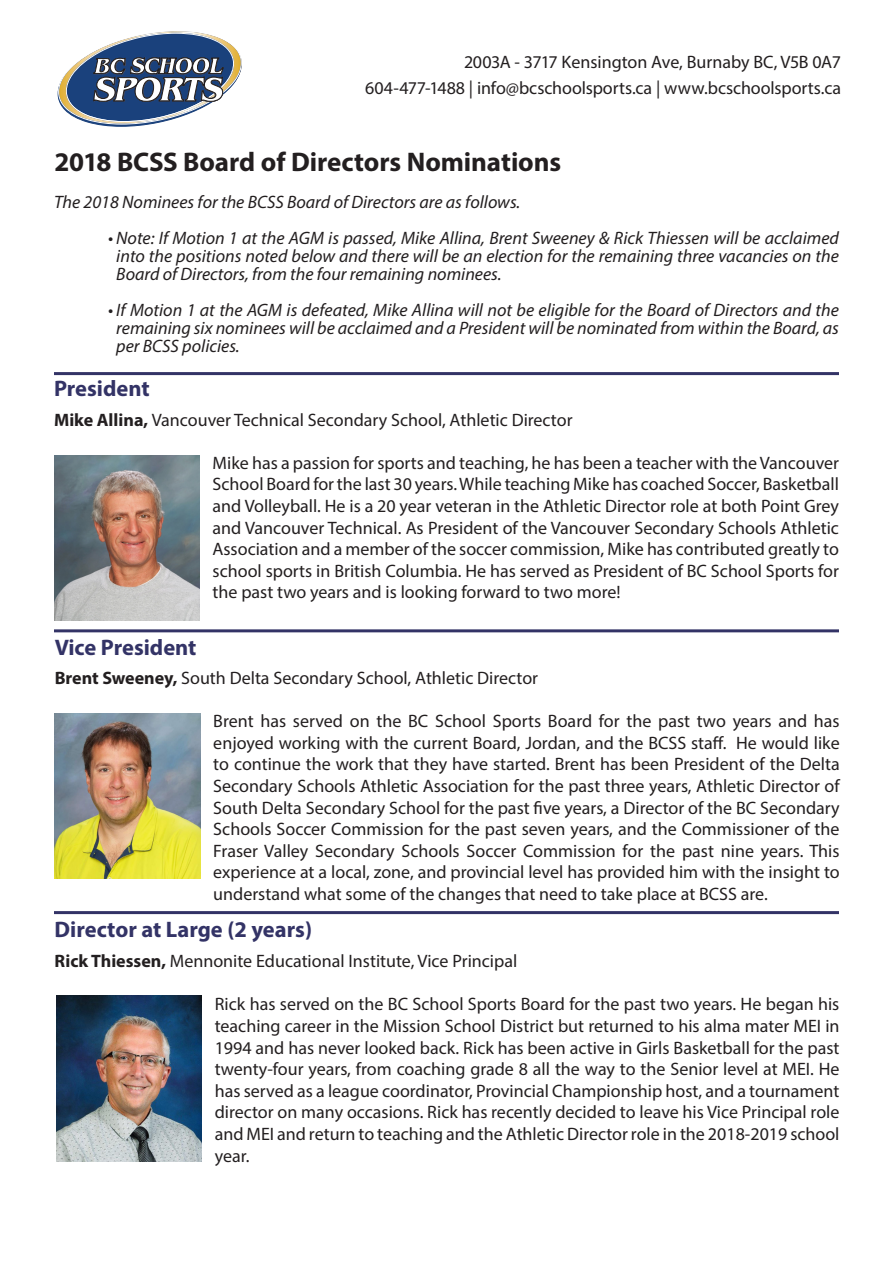
<style>
.page{position:relative;width:893px;height:1263px;background:#fff}
.page>*{position:absolute;margin:0;border:0;box-sizing:border-box;transform-origin:0 0}
.t1{font:700 27px "Myriad Pro";letter-spacing:-.005em;color:#231f20}
.t2{font:700 22.5px "Myriad Pro";color:#336}
.t3{font:18px/21.6px "Myriad Pro";color:#231f20;text-align:justify}
.t4{font:italic 18px/18px "Myriad Pro";color:#231f20;text-align:justify}
.s1{font-weight:700}
</style>
<div class="page">
<svg style="left:58px;top:31px;width:184px;height:96px"></svg>
<img style="left:54px;top:455px;width:146px;height:166px">
<img style="left:55px;top:713px;width:146px;height:166px">
<img style="left:56px;top:996px;width:146px;height:165px">
<hr style="left:54px;top:629px;width:785px;height:3px;background:#336">
<hr style="left:54px;top:911px;width:785px;height:3px;background:#336">
<hr style="left:54px;top:372px;width:785px;height:3px;background:#336">
<p class="t3" style="left:464px;top:51px;width:379px">2003A - 3717 Kensington Ave, Burnaby BC, V5B 0A7</p>
<p class="t3" style="left:365px;top:76px;width:477px">604-477-1488 | info@bcschoolsports.ca | www.bcschoolsports.ca</p>
<p class="t1" style="left:55px;top:144px;width:508px">2018 BCSS Board of Directors Nominations</p>
<p class="t4" style="left:54px;top:193px;width:468px">The 2018 Nominees for the BCSS Board of Directors are as follows.</p>
<p class="t4" style="left:116px;top:229px;width:724px;text-indent:-8px">• Note: If Motion 1 at the AGM is passed, Mike Allina, Brent Sweeney &amp; Rick Thiessen will be acclaimed into the positions noted below and there will be an election for the remaining three vacancies on the Board of Directors, from the four remaining nominees.</p>
<p class="t4" style="left:116px;top:301px;width:724px;text-indent:-8px">• If Motion 1 at the AGM is defeated, Mike Allina will not be eligible for the Board of Directors and the remaining six nominees will be acclaimed and a President will be nominated from within the Board, as per BCSS policies.</p>
<p class="t2" style="left:54px;top:374px;width:97px">President</p>
<p class="t3" style="left:54px;top:408px;width:520px"><span class="s1">Mike Allina,</span> Vancouver Technical Secondary School, Athletic Director</p>
<p class="t3" style="left:213px;top:452px;width:628px">Mike has a passion for sports and teaching, he has been a teacher with the Vancouver School Board for the last 30 years. While teaching Mike has coached Soccer, Basketball and Volleyball. He is a 20 year veteran in the Athletic Director role at both Point Grey and Vancouver Technical. As President of the Vancouver Secondary Schools Athletic Association and a member of the soccer commission, Mike has contributed greatly to school sports in British Columbia. He has served as President of BC School Sports for the past two years and is looking forward to two more!</p>
<p class="t2" style="left:55px;top:632px;width:143px">Vice President</p>
<p class="t3" style="left:55px;top:667px;width:485px"><span class="s1">Brent Sweeney,</span> South Delta Secondary School, Athletic Director</p>
<p class="t3" style="left:213px;top:710px;width:628px">Brent has served on the BC School Sports Board for the past two years and has enjoyed working with the current Board, Jordan, and the BCSS staff. He would like to continue the work that they have started. Brent has been President of the Delta Secondary Schools Athletic Association for the past three years, Athletic Director of South Delta Secondary School for the past five years, a Director of the BC Secondary Schools Soccer Commission for the past seven years, and the Commissioner of the Fraser Valley Secondary Schools Soccer Commission for the past nine years. This experience at a local, zone, and provincial level has provided him with the insight to understand what some of the changes that need to take place at BCSS are.</p>
<p class="t2" style="left:55px;top:915px;width:259px">Director at Large (2 years)</p>
<p class="t3" style="left:55px;top:950px;width:464px"><span class="s1">Rick Thiessen,</span> Mennonite Educational Institute, Vice Principal</p>
<p class="t3" style="left:215px;top:993px;width:626px">Rick has served on the BC School Sports Board for the past two years. He began his teaching career in the Mission School District but returned to his alma mater MEI in 1994 and has never looked back. Rick has been active in Girls Basketball for the past twenty-four years, from coaching grade 8 all the way to the Senior level at MEI. He has served as a league coordinator, Provincial Championship host, and a tournament director on many occasions. Rick has recently decided to leave his Vice Principal role and MEI and return to teaching and the Athletic Director role in the 2018-2019 school year.</p>
</div>
